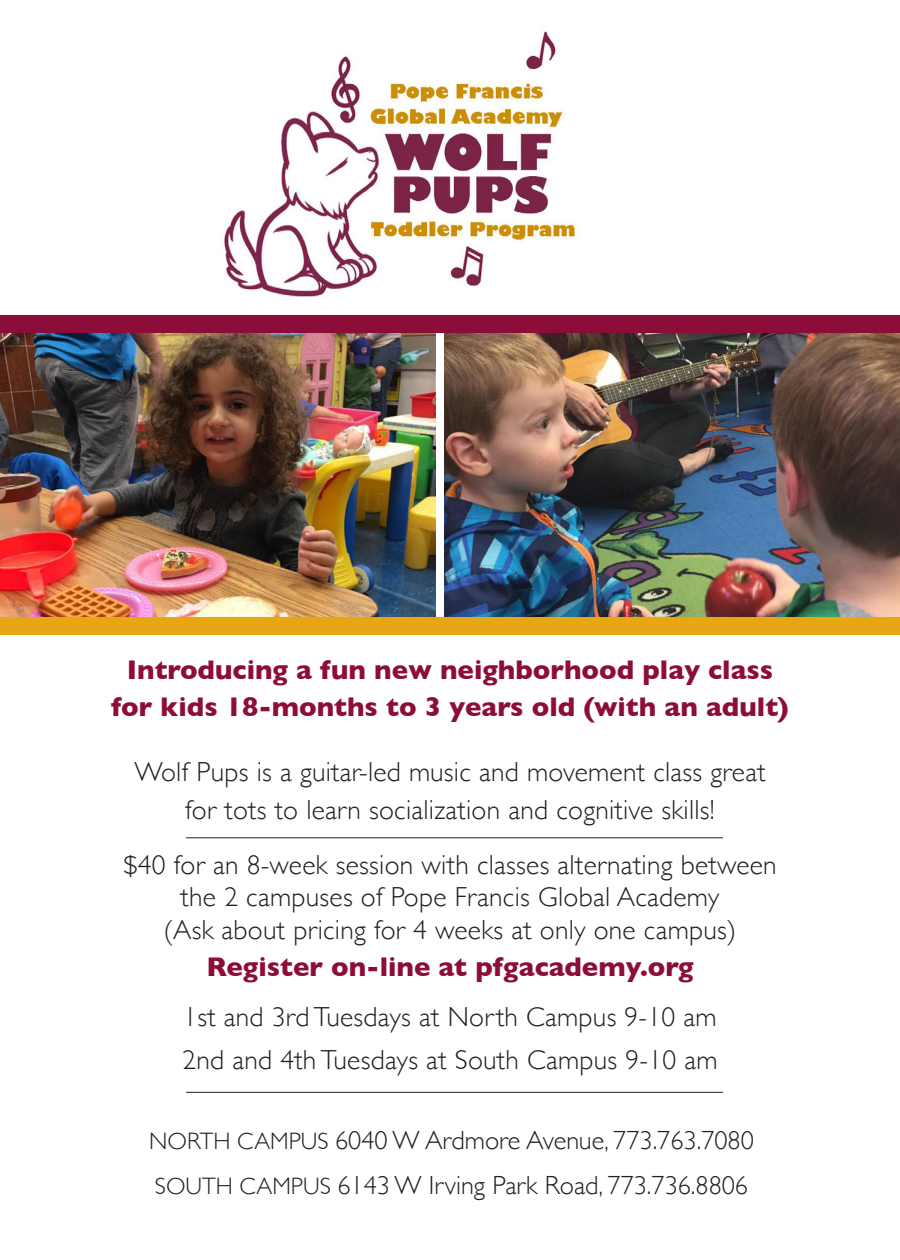
<style>
.page{position:relative;width:900px;height:1260px;background:#fff}
.page>*{position:absolute;margin:0;border:0;box-sizing:border-box;transform-origin:0 0}
.t1{font:300 27.5px/32.5px "Gill Sans";letter-spacing:.01em;color:#231f20;text-align:center}
.t2{font:700 27.5px "Gill Sans";color:#8d0d3a}
.t3{font:300 26.25px "Gill Sans";color:#231f20}
.s1{font-size:23.75px}
</style>
<div class="page">
<img style="left:444px;top:333px;width:456px;height:284px">
<img style="left:224px;top:31px;width:355px;height:266px">
<img style="left:0;top:333px;width:435px;height:284px">
<div style="left:0;top:617px;width:900px;height:17px;background:#e7a614"></div>
<div style="left:0;top:315px;width:900px;height:18px;background:#8d0d3a"></div>
<hr style="left:186px;top:837px;width:537px;height:1px;background:#231f20">
<hr style="left:186px;top:1092px;width:537px;height:1px;background:#231f20">
<p class="t2" style="left:127px;top:648px;width:648px">Introducing a fun new neighborhood play class</p>
<p class="t2" style="left:111px;top:685px;width:679px">for kids 18-months to 3 years old (with an adult)</p>
<p class="t1" style="left:134px;top:752px;width:633px;line-height:37.5px">Wolf Pups is a guitar-led music and movement class great for tots to learn socialization and cognitive skills!</p>
<p class="t1" style="left:123px;top:847px;width:655px">$40 for an 8-week session with classes alternating between the 2 campuses of Pope Francis Global Academy<br>(Ask about pricing for 4 weeks at only one campus)</p>
<p class="t2" style="left:206px;top:945px;width:489px">Register on-line at pfgacademy.org</p>
<p class="t1" style="left:183px;top:999px;width:535px">1st and 3rd Tuesdays at North Campus 9-10 am</p>
<p class="t1" style="left:182px;top:1042px;width:537px">2nd and 4th Tuesdays at South Campus 9-10 am</p>
<p class="t3" style="left:149px;top:1120px;width:606px"><span class="s1">NORTH CAMPUS</span> 6040 W Ardmore Avenue<span class="s1">,</span> 773.763.7080</p>
<p class="t3" style="left:155px;top:1165px;width:595px"><span class="s1">SOUTH CAMPUS</span> 6143 W Irving Park Road<span class="s1">,</span> 773.736.8806</p>
</div>
